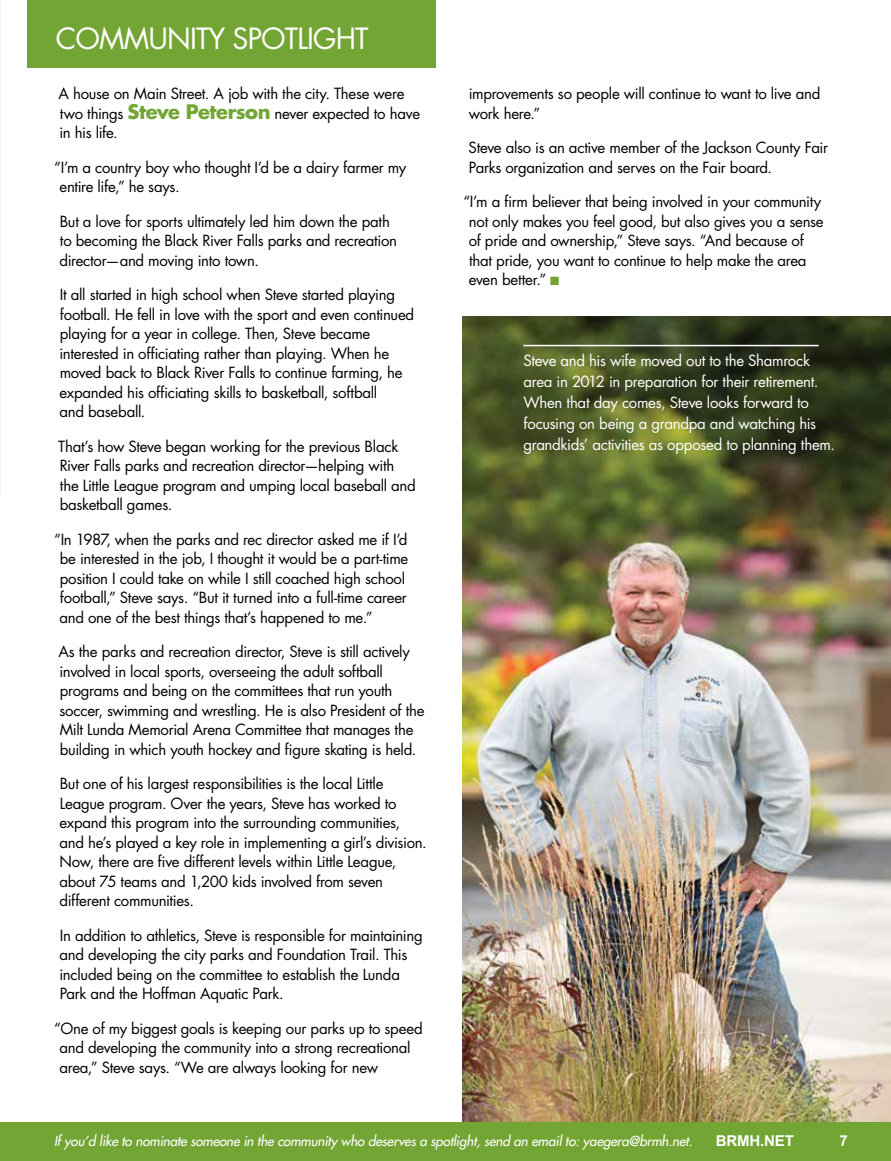
<style>
.page{position:relative;width:891px;height:1161px;background:#fff}
.page>*{position:absolute;margin:0;border:0;box-sizing:border-box;transform-origin:0 0}
.t1{font:28.5px "Futura";letter-spacing:-.03em;color:#fff}
.t2{font:15px/19.5px "Futura";letter-spacing:-.02em;color:#000}
.t3{font:15px/21px "Futura";letter-spacing:-.02em;color:#fff}
.t4{font:700 15px "Arial";letter-spacing:-.01em;color:#fff}
.t5{font:italic 13.5px "Futura";letter-spacing:-.01em;color:#fff}
.s1{font-weight:700;font-size:19.5px;color:#73a534}
.s2{color:#73a534}
</style>
<div class="page">
<img style="left:462px;top:317px;width:429px;height:806px">
<div style="left:27px;top:0;width:408px;height:68px;background:#73a534"></div>
<div style="left:0;top:1123px;width:891px;height:38px;background:#73a534"></div>
<hr style="left:523px;top:345px;width:296px;height:1px;background:#fff">
<img style="left:0;top:0;width:1px;height:496px">
<h1 class="t1" style="left:56px;top:20px;width:314px">COMMUNITY SPOTLIGHT</h1>
<p class="t2" style="left:59px;top:84px;width:363px">A house on Main Street. A job with the city. These were two things <span class="s1">Steve Peterson</span> never expected to have in his life.</p>
<p class="t2" style="left:60px;top:158px;width:348px;text-indent:-5px">“I’m a country boy who thought I’d be a dairy farmer my entire life,” he says.</p>
<p class="t2" style="left:59px;top:212px;width:339px">But a love for sports ultimately led him down the path to becoming the Black River Falls parks and recreation director—and moving into town.</p>
<p class="t2" style="left:59px;top:285px;width:356px">It all started in high school when Steve started playing football. He fell in love with the sport and even continued playing for a year in college. Then, Steve became interested in officiating rather than playing. When he moved back to Black River Falls to continue farming, he expanded his officiating skills to basketball, softball<br>and baseball.</p>
<p class="t2" style="left:58px;top:437px;width:359px">That’s how Steve began working for the previous Black River Falls parks and recreation director—helping with<br>the Little League program and umping local baseball and basketball games.</p>
<p class="t2" style="left:59px;top:530px;width:350px;text-indent:-5px">“In 1987, when the parks and rec director asked me if I’d be interested in the job, I thought it would be a part-time position I could take on while I still coached high school football,” Steve says. “But it turned into a full-time career and one of the best things that’s happened to me.”</p>
<p class="t2" style="left:59px;top:642px;width:367px">As the parks and recreation director, Steve is still actively involved in local sports, overseeing the adult softball programs and being on the committees that run youth soccer, swimming and wrestling. He is also President of the Milt Lunda Memorial Arena Committee that manages the building in which youth hockey and figure skating is held.</p>
<p class="t2" style="left:59px;top:774px;width:369px">But one of his largest responsibilities is the local Little League program. Over the years, Steve has worked to expand this program into the surrounding communities, and he’s played a key role in implementing a girl’s division.<br>Now, there are five different levels within Little League, about 75 teams and 1,200 kids involved from seven different communities.</p>
<p class="t2" style="left:59px;top:926px;width:365px">In addition to athletics, Steve is responsible for maintaining and developing the city parks and Foundation Trail. This included being on the committee to establish the Lunda Park and the Hoffman Aquatic Park.</p>
<p class="t2" style="left:59px;top:1019px;width:365px;text-indent:-5px">“One of my biggest goals is keeping our parks up to speed and developing the community into a strong recreational area,” Steve says. “We are always looking for new</p>
<p class="t2" style="left:469px;top:84px;width:353px">improvements so people will continue to want to live and work here.”</p>
<p class="t2" style="left:469px;top:138px;width:361px">Steve also is an active member of the Jackson County Fair<br>Parks organization and serves on the Fair board.</p>
<p class="t2" style="left:469px;top:192px;width:356px;text-indent:-5px">“I’m a firm believer that being involved in your community not only makes you feel good, but also gives you a sense of pride and ownership,” Steve says. “And because of that pride, you want to continue to help make the area even better.” <span class="s2">■</span></p>
<p class="t3" style="left:523px;top:350px;width:313px">Steve and his wife moved out to the Shamrock area in 2012 in preparation for their retirement.<br>When that day comes, Steve looks forward to focusing on being a grandpa and watching his grandkids’ activities as opposed to planning them.</p>
<p class="t5" style="left:54px;top:1133px;width:640px">If you’d like to nominate someone in the community who deserves a spotlight, send an email to: yaegera@brmh.net.</p>
<p class="t4" style="left:716px;top:1132px;width:80px">BRMH.NET</p>
<p class="t4" style="left:839px;top:1132px;width:10px">7</p>
</div>
